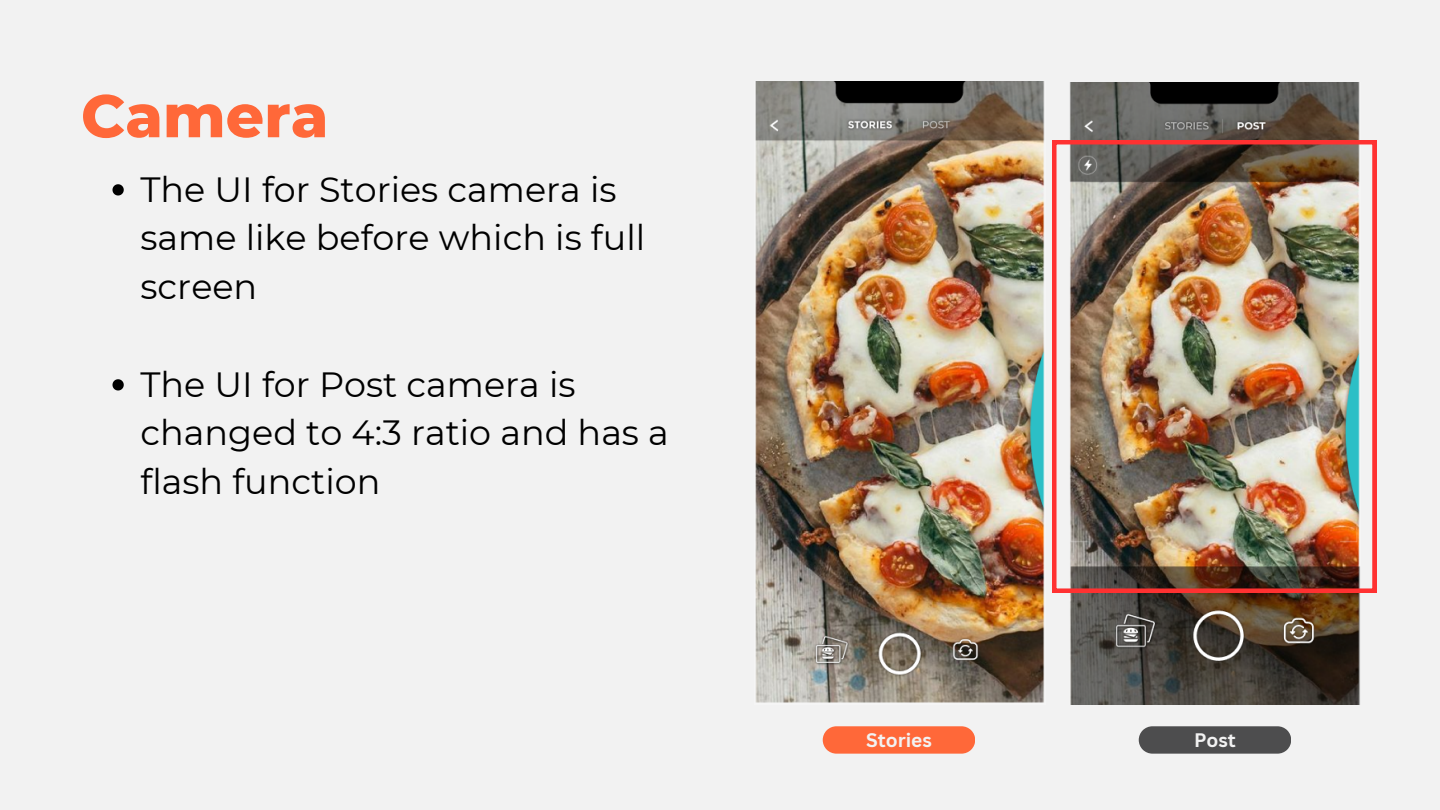
<style>
.page{position:relative;width:1440px;height:810px;background:#f2f2f2}
.page>*{position:absolute;margin:0;border:0;box-sizing:border-box;transform-origin:0 0}
.t1{font:800 60px "Montserrat";color:#ff6839}
.t2{font:35px/48.8px "Montserrat";color:#000}
.t3{font:700 19.1px "Canva Sans";color:#f2f2f2}
</style>
<div class="page">
<svg style="left:823px;top:726px;width:152px;height:28px;background:#fe7043"></svg>
<svg style="left:1139px;top:726px;width:152px;height:28px;background:#565657"></svg>
<img style="left:755px;top:81px;width:290px;height:622px">
<img style="left:1070px;top:83px;width:291px;height:622px">
<img style="left:1053px;top:141px;width:323px;height:451px">
<svg style="left:112px;top:184px;width:12px;height:12px"></svg>
<svg style="left:112px;top:379px;width:12px;height:12px"></svg>
<p class="t1" style="left:81px;top:79px;width:249px">Camera</p>
<p class="t2" style="left:140px;top:165px;width:506px">The UI for Stories camera is same like before which is full screen</p>
<p class="t2" style="left:140px;top:360px;width:530px">The UI for Post camera is changed to 4:3 ratio and has a flash function</p>
<p class="t3" style="left:866px;top:726px;width:67px">Stories</p>
<p class="t3" style="left:1194px;top:726px;width:43px">Post</p>
</div>
